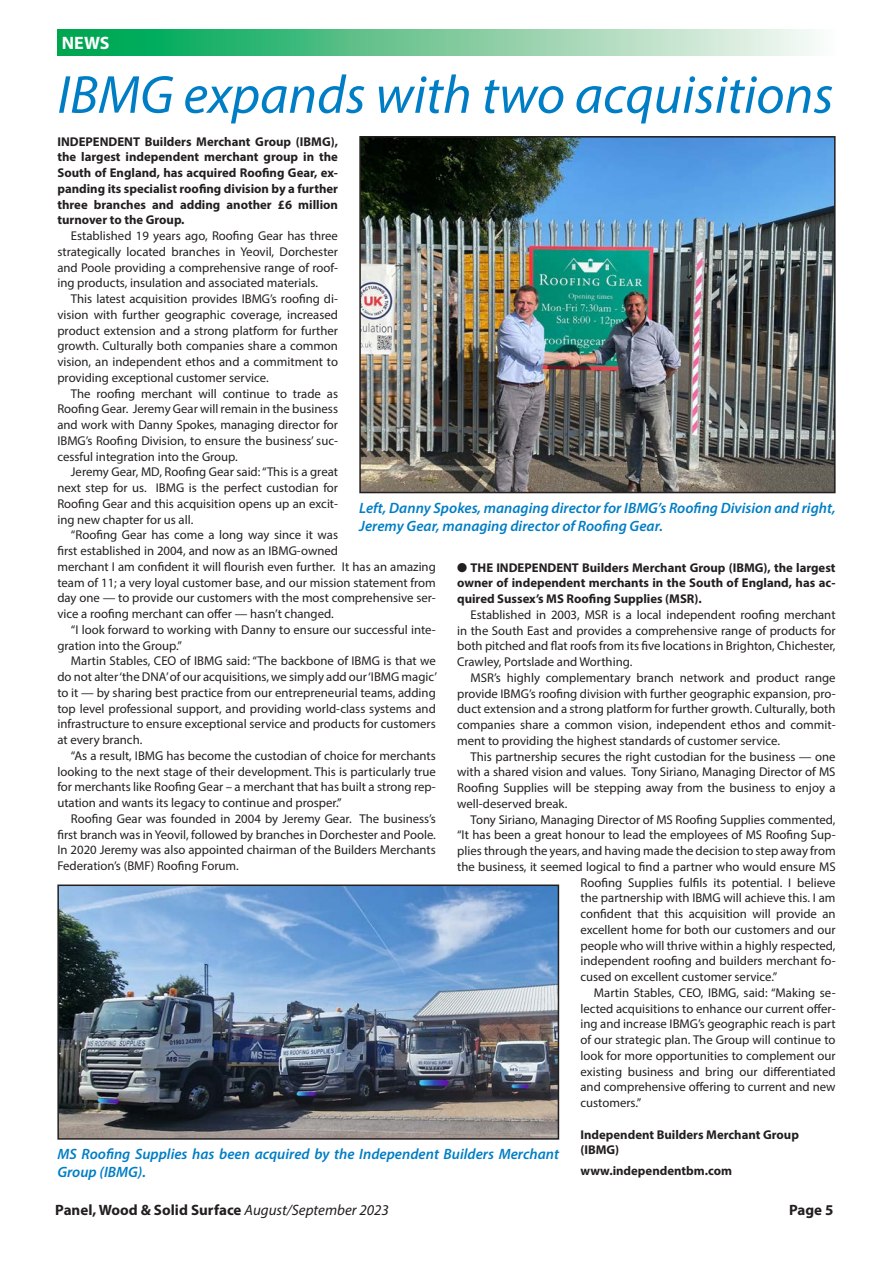
<style>
.page{position:relative;width:893px;height:1263px;background:#fff}
.page>*{position:absolute;margin:0;border:0;box-sizing:border-box;transform-origin:0 0}
.t1{font:italic 54px "Myriad Pro";color:#007ec5}
.t2{font:700 18px "Myriad Pro";color:#fff}
.t3{font:italic 600 15px/18px "Myriad Pro";color:#007ec5}
.t4{font:700 15px "Myriad Pro";color:#231f20}
.t5{font:12.75px/15.8px "Myriad Pro";color:#231f20;text-align:justify}
.t6{font:700 12.75px/15.8px "Myriad Pro";color:#231f20;text-align:justify}
.s1{font-weight:400;font-style:italic}
</style>
<div class="page">
<div style="left:57px;top:30px;width:779px;height:25px;background:linear-gradient(to right,#00a047,#fff7f5)"></div>
<img style="left:362px;top:139px;width:471px;height:351px">
<div style="left:359px;top:136px;width:477px;height:357px;border:2px solid #231f20"></div>
<img style="left:60px;top:887px;width:496px;height:250px">
<div style="left:57px;top:884px;width:502px;height:256px;border:2px solid #231f20"></div>
<p class="t2" style="left:62px;top:31px;width:49px">NEWS</p>
<p class="t1" style="left:57px;top:61px;width:777px">IBMG expands with two acquisitions</p>
<p class="t6" style="left:57px;top:133px;width:282px">INDEPENDENT Builders Merchant Group (IBMG), the largest independent merchant group in the South of England, has acquired Roofing Gear, ex&shy;panding its specialist roofing division by a further three branches and adding another £6 million turnover to the Group.</p>
<p class="t5" style="left:57px;top:228px;width:282px;text-indent:14px">Established 19 years ago, Roofing Gear has three strategically located branches in Yeovil, Dorchester and Poole providing a comprehensive range of roof&shy;ing products, insulation and associated materials.</p>
<p class="t5" style="left:57px;top:291px;width:282px;text-indent:14px">This latest acquisition provides IBMG’s roofing di&shy;vision with further geographic coverage, increased product extension and a strong platform for further growth. Culturally both companies share a common vision, an independent ethos and a commitment to providing exceptional customer service.</p>
<p class="t5" style="left:57px;top:385px;width:282px;text-indent:14px">The roofing merchant will continue to trade as Roofing Gear. Jeremy Gear will remain in the business and work with Danny Spokes, managing director for IBMG’s Roofing Division, to ensure the business’ suc&shy;cessful integration into the Group.</p>
<p class="t5" style="left:57px;top:464px;width:282px;text-indent:14px">Jeremy Gear, MD, Roofing Gear said: “This is a great next step for us. IBMG is the perfect custodian for Roofing Gear and this acquisition opens up an excit&shy;ing new chapter for us all.</p>
<p class="t5" style="left:57px;top:527px;width:380px;text-align:left;text-indent:14px">“Roofing Gear has come a long way since it was<br>first established in 2004, and now as an IBMG-owned<br>merchant I am confident it will flourish even further. It has an amazing team of 11; a very loyal customer base, and our mission statement from day one — to provide our customers with the most comprehensive ser&shy;vice a roofing merchant can offer — hasn’t changed.</p>
<p class="t5" style="left:57px;top:622px;width:380px;text-indent:13px">“I look forward to working with Danny to ensure our successful inte&shy;gration into the Group.”</p>
<p class="t5" style="left:57px;top:653px;width:381px;text-indent:14px">Martin Stables, CEO of IBMG said: “The backbone of IBMG is that we do not alter ‘the DNA’ of our acquisitions, we simply add our ‘IBMG magic’ to it — by sharing best practice from our entrepreneurial teams, adding top level professional support, and providing world-class systems and infrastructure to ensure exceptional service and products for customers at every branch.</p>
<p class="t5" style="left:57px;top:748px;width:380px;text-indent:14px">“As a result, IBMG has become the custodian of choice for merchants looking to the next stage of their development. This is particularly true for merchants like Roofing Gear – a merchant that has built a strong rep&shy;utation and wants its legacy to continue and prosper.”</p>
<p class="t5" style="left:57px;top:811px;width:380px;text-indent:14px">Roofing Gear was founded in 2004 by Jeremy Gear. The business’s first branch was in Yeovil, followed by branches in Dorchester and Poole.<br>In 2020 Jeremy was also appointed chairman of the Builders Merchants Federation’s (BMF) Roofing Forum.</p>
<p class="t3" style="left:359px;top:499px;width:478px">Left, Danny Spokes, managing director for IBMG’s Roofing Division and right,<br>Jeremy Gear, managing director of Roofing Gear.</p>
<p class="t6" style="left:457px;top:559px;width:380px">● THE INDEPENDENT Builders Merchant Group (IBMG), the largest owner of independent merchants in the South of England, has ac&shy;quired Sussex’s MS Roofing Supplies (MSR).</p>
<p class="t5" style="left:457px;top:606px;width:380px;text-indent:14px">Established in 2003, MSR is a local independent roofing merchant in the South East and provides a comprehensive range of products for both pitched and flat roofs from its five locations in Brighton, Chichester, Crawley, Portslade and Worthing.</p>
<p class="t5" style="left:457px;top:669px;width:380px;text-indent:14px">MSR’s highly complementary branch network and product range provide IBMG’s roofing division with further geographic expansion, pro&shy;duct extension and a strong platform for further growth. Culturally, both companies share a common vision, independent ethos and commit&shy;ment to providing the highest standards of customer service.</p>
<p class="t5" style="left:457px;top:748px;width:380px;text-indent:14px">This partnership secures the right custodian for the business — one with a shared vision and values. Tony Siriano, Managing Director of MS Roofing Supplies will be stepping away from the business to enjoy a well-deserved break.</p>
<p class="t5" style="left:471px;top:811px;width:366px">Tony Siriano, Managing Director of MS Roofing Supplies commented,</p>
<p class="t5" style="left:457px;top:827px;width:380px">“It has been a great honour to lead the employees of MS Roofing Sup-</p>
<p class="t5" style="left:457px;top:843px;width:380px">plies through the years, and having made the decision to step away from</p>
<p class="t5" style="left:457px;top:858px;width:380px">the business, it seemed logical to find a partner who would ensure MS</p>
<p class="t5" style="left:580px;top:874px;width:257px">Roofing Supplies fulfils its potential. I believe</p>
<p class="t5" style="left:580px;top:890px;width:257px">the partnership with IBMG will achieve this. I am</p>
<p class="t5" style="left:580px;top:906px;width:257px">confident that this acquisition will provide an</p>
<p class="t5" style="left:580px;top:921px;width:257px">excellent home for both our customers and our</p>
<p class="t5" style="left:580px;top:937px;width:257px">people who will thrive within a highly respected,</p>
<p class="t5" style="left:580px;top:953px;width:257px">independent roofing and builders merchant fo-</p>
<p class="t5" style="left:580px;top:969px;width:198px">cused on excellent customer service.”</p>
<p class="t5" style="left:580px;top:984px;width:257px;text-indent:14px">Martin Stables, CEO, IBMG, said: “Making se&shy;lected acquisitions to enhance our current offer&shy;ing and increase IBMG’s geographic reach is part of our strategic plan. The Group will continue to look for more opportunities to complement our existing business and bring our differentiated and comprehensive offering to current and new customers.”</p>
<p class="t6" style="left:580px;top:1126px;width:220px">Independent Builders Merchant Group (IBMG)</p>
<p class="t6" style="left:580px;top:1162px;width:153px">www.independentbm.com</p>
<p class="t3" style="left:57px;top:1145px;width:503px">MS Roofing Supplies has been acquired by the Independent Builders Merchant<br>Group (IBMG).</p>
<p class="t4" style="left:55px;top:1200px;width:335px">Panel, Wood &amp; Solid Surface <span class="s1">August/September 2023</span></p>
<p class="t4" style="left:789px;top:1200px;width:46px">Page 5</p>
</div>
